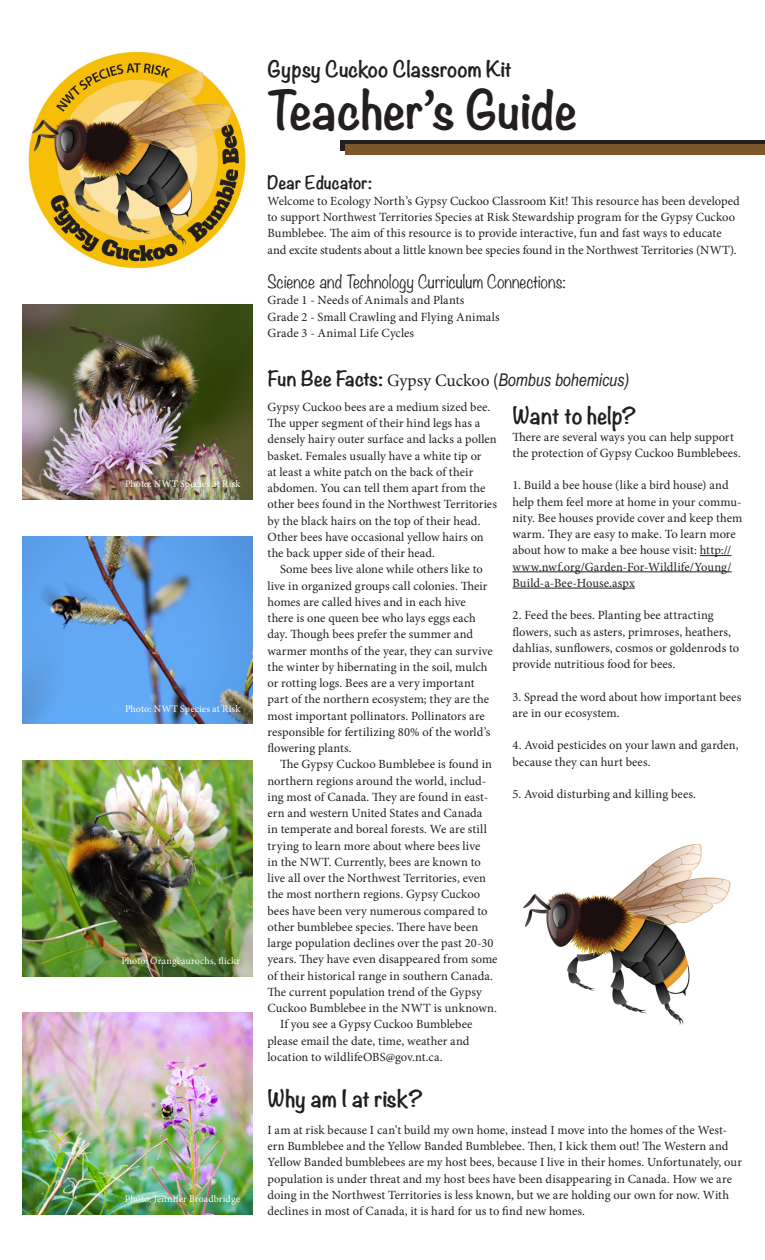
<style>
.page{position:relative;width:765px;height:1260px;background:#fff}
.page>*{position:absolute;margin:0;border:0;box-sizing:border-box;transform-origin:0 0}
.t1{font:700 47.5px "Noteworthy";color:#231f20}
.Body_-_First_Paragra{font:700 21.25px "Noteworthy";color:#231f20}
.t2{font:700 20px "Noteworthy";color:#231f20}
.t3{font:italic 17.5px "Arial Narrow";color:#231f20}
.t4{font:300 16.25px "Noteworthy";color:#231f20}
.t5{font:700 16.25px "Noteworthy";color:#231f20}
.Body_-_First_Paragra-2{font:12.5px/16.2px "Minion Pro";color:#231f20}
.Body{font:12.5px/16.2px "Minion Pro";letter-spacing:.005em;color:#231f20}
.Body_-_First_Paragra-3{font:10px "Minion Pro";letter-spacing:.01em;color:#fff}
.s1{font-family:"Noteworthy";font-weight:700;font-style:normal;font-size:18.75px}
.s2{font-family:"Minion Pro";font-style:normal}
.s3{font-style:normal}
</style>
<div class="page">
<div style="left:340px;top:140px;width:425px;height:11px;background:#231f20"></div>
<div style="left:346px;top:144px;width:419px;height:11px;background:#7d5629"></div>
<hr style="left:700px;top:555px;width:31px;height:1px;background:#231f20">
<hr style="left:512px;top:572px;width:220px;height:1px;background:#231f20">
<hr style="left:512px;top:588px;width:123px;height:1px;background:#231f20">
<img style="left:523px;top:843px;width:208px;height:182px">
<img style="left:28px;top:52px;width:218px;height:218px">
<img style="left:22px;top:304px;width:230px;height:195px">
<img style="left:22px;top:761px;width:230px;height:216px">
<img style="left:22px;top:536px;width:230px;height:188px">
<img style="left:22px;top:1012px;width:230px;height:203px">
<p class="Body_-_First_Paragra-3" style="left:125px;top:477px;width:117px">Photo: NWT Species at Risk</p>
<p class="Body_-_First_Paragra-3" style="left:125px;top:702px;width:117px">Photo: NWT Species at Risk</p>
<p class="Body_-_First_Paragra-3" style="left:121px;top:954px;width:120px">Photo: Orangeaurochs, flickr</p>
<p class="Body_-_First_Paragra-3" style="left:125px;top:1192px;width:117px">Photo: Jennifer Broadbridge</p>
<p class="t2" style="left:268px;top:51px;width:246px">Gypsy Cuckoo Classroom Kit</p>
<p class="t1" style="left:268px;top:68px;width:312px">Teacher’s Guide</p>
<p class="t5" style="left:268px;top:168px;width:106px">Dear Educator:</p>
<p class="Body_-_First_Paragra-2" style="left:268px;top:193px;width:474px">Welcome to Ecology North’s Gypsy Cuckoo Classroom Kit! This resource has been developed to support Northwest Territories Species at Risk Stewardship program for the Gypsy Cuckoo Bumblebee. The aim of this resource is to provide interactive, fun and fast ways to educate and excite students about a little known bee species found in the Northwest Territories (NWT).</p>
<p class="t4" style="left:268px;top:267px;width:300px">Science and Technology Curriculum Connections:</p>
<p class="Body_-_First_Paragra-2" style="left:268px;top:292px;width:198px">Grade 1 - Needs of Animals and Plants</p>
<p class="Body_-_First_Paragra-2" style="left:268px;top:309px;width:234px">Grade 2 - Small Crawling and Flying Animals</p>
<p class="Body_-_First_Paragra-2" style="left:268px;top:325px;width:148px">Grade 3 - Animal Life Cycles</p>
<p class="t3" style="left:268px;top:367px;width:363px"><span class="s1">Fun Bee Facts:</span> <span class="s2">Gypsy Cuckoo</span> <span class="s3">(</span>Bombus bohemicus)</p>
<p class="Body_-_First_Paragra-2" style="left:268px;top:399px;width:231px">Gypsy Cuckoo bees are a medium sized bee.<br>The upper segment of their hind legs has a densely hairy outer surface and lacks a pollen basket. Females usually have a white tip or<br>at least a white patch on the back of their abdomen. You can tell them apart from the other bees found in the Northwest Territories by the black hairs on the top of their head.<br>Other bees have occasional yellow hairs on the back upper side of their head.</p>
<p class="Body" style="left:268px;top:561px;width:227px;text-indent:12px">Some bees live alone while others like to live in organized groups call colonies. Their homes are called hives and in each hive there is one queen bee who lays eggs each day. Though bees prefer the summer and warmer months of the year, they can survive the winter by hibernating in the soil, mulch or rotting logs. Bees are a very important part of the northern ecosystem; they are the most important pollinators. Pollinators are responsible for fertilizing 80% of the world’s flowering plants.</p>
<p class="Body" style="left:268px;top:756px;width:232px;text-indent:12px">The Gypsy Cuckoo Bumblebee is found in northern regions around the world, includ&shy;ing most of Canada. They are found in east&shy;ern and western United States and Canada<br>in temperate and boreal forests. We are still trying to learn more about where bees live<br>in the NWT. Currently, bees are known to live all over the Northwest Territories, even the most northern regions. Gypsy Cuckoo bees have been very numerous compared to other bumblebee species. There have been large population declines over the past 20-30 years. They have even disappeared from some of their historical range in southern Canada.<br>The current population trend of the Gypsy Cuckoo Bumblebee in the NWT is unknown.</p>
<p class="Body" style="left:268px;top:1016px;width:206px;text-indent:12px">If you see a Gypsy Cuckoo Bumblebee please email the date, time, weather and location to wildlifeOBS@gov.nt.ca.</p>
<p class="Body_-_First_Paragra" style="left:512px;top:397px;width:126px">Want to help?</p>
<p class="Body_-_First_Paragra-2" style="left:512px;top:429px;width:230px">There are several ways you can help support the protection of Gypsy Cuckoo Bumblebees.</p>
<p class="Body_-_First_Paragra-2" style="left:512px;top:477px;width:231px">1. Build a bee house (like a bird house) and help them feel more at home in your commu&shy;nity. Bee houses provide cover and keep them warm. They are easy to make. To learn more about how to make a bee house visit: http:// www.nwf.org/Garden-For-Wildlife/Young/ Build-a-Bee-House.aspx</p>
<p class="Body_-_First_Paragra-2" style="left:512px;top:607px;width:228px">2. Feed the bees. Planting bee attracting flowers, such as asters, primroses, heathers, dahlias, sunflowers, cosmos or goldenrods to provide nutritious food for bees.</p>
<p class="Body_-_First_Paragra-2" style="left:512px;top:689px;width:230px">3. Spread the word about how important bees are in our ecosystem.</p>
<p class="Body_-_First_Paragra-2" style="left:512px;top:737px;width:228px">4. Avoid pesticides on your lawn and garden, because they can hurt bees.</p>
<p class="Body_-_First_Paragra-2" style="left:512px;top:786px;width:185px">5. Avoid disturbing and killing bees.</p>
<p class="Body_-_First_Paragra" style="left:268px;top:1080px;width:158px">Why am I at risk?</p>
<p class="Body_-_First_Paragra-2" style="left:268px;top:1122px;width:476px">I am at risk because I can’t build my own home, instead I move into the homes of the West&shy;ern Bumblebee and the Yellow Banded Bumblebee. Then, I kick them out! The Western and Yellow Banded bumblebees are my host bees, because I live in their homes. Unfortunately, our population is under threat and my host bees have been disappearing in Canada. How we are doing in the Northwest Territories is less known, but we are holding our own for now. With declines in most of Canada, it is hard for us to find new homes.</p>
</div>
